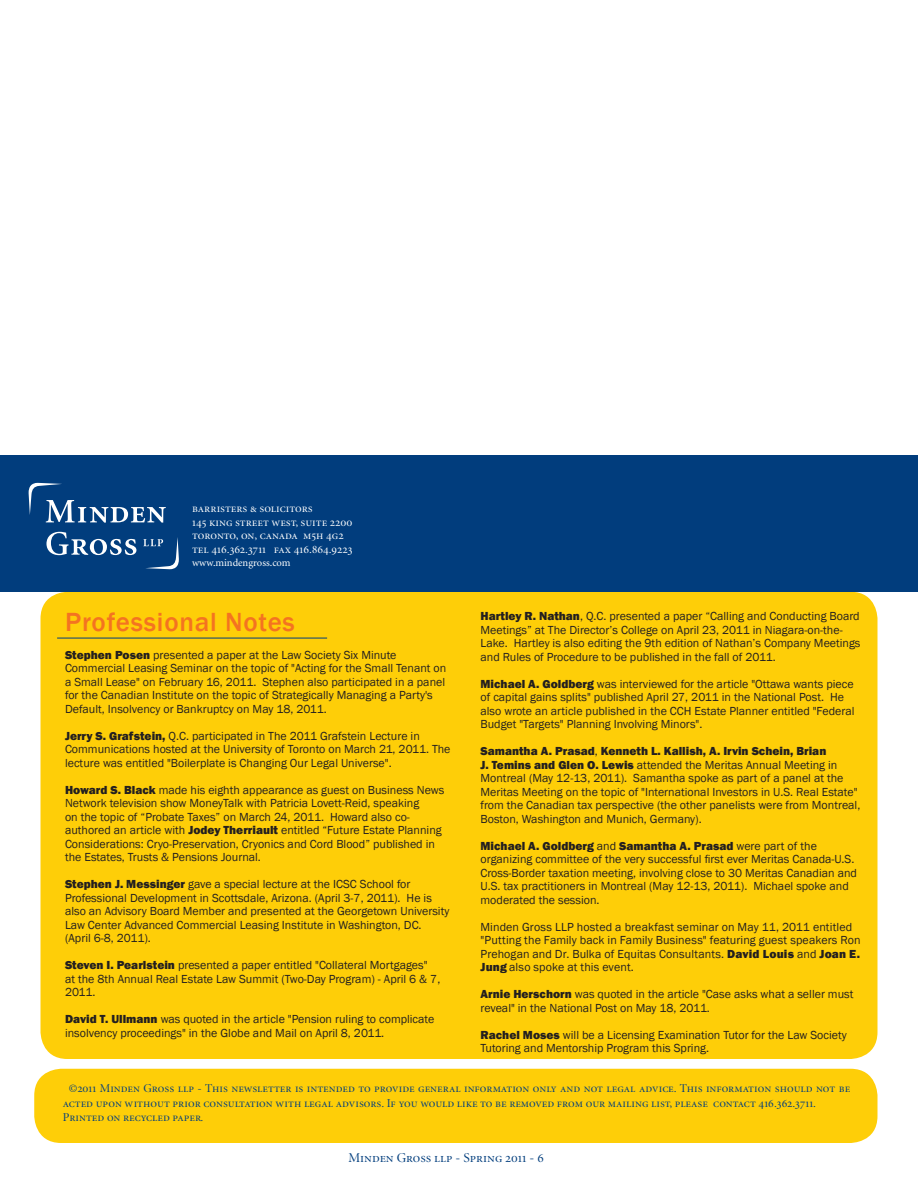
<style>
.page{position:relative;width:918px;height:1188px;background:#fff}
.page>*{position:absolute;margin:0;border:0;box-sizing:border-box;transform-origin:0 0}
.Heading_-_Notes{font:500 27px "Franklin Gothic";letter-spacing:.03em;color:#f47321}
.t1{font:13.5px "Minion Display Regular SC";color:#013d7d}
.Heading_-_Notes-2{font:12px/13.5px "Franklin Gothic";color:#231f20}
.t2{font:12px/14.4px "Minion Display Regular SC";color:#013d7d}
.t3{font:12px "Minion Display Regular SC";color:#fff}
.t4{font:10.5px "Minion";color:#fff}
.s1{font-weight:800}
</style>
<div class="page">
<div style="left:40px;top:592px;width:838px;height:467px;background:#fece08;border-radius:27px"></div>
<div style="left:0;top:455px;width:918px;height:137px;background:#013d7d"></div>
<hr style="left:57px;top:638px;width:270px;height:1px;background:#013d7d">
<div style="left:34px;top:1069px;width:843px;height:74px;background:#fece08;border-radius:27px"></div>
<svg style="left:46px;top:532px;width:90px;height:23px"></svg>
<svg style="left:143px;top:537px;width:36px;height:32px"></svg>
<svg style="left:29px;top:483px;width:137px;height:40px"></svg>
<p class="t3" style="left:192px;top:503px;width:122px">barristers &amp; solicitors</p>
<p class="t3" style="left:192px;top:516px;width:162px">145 king street west, suite 2200</p>
<p class="t3" style="left:192px;top:530px;width:153px">toronto, on, canada m5h 4g2</p>
<p class="t3" style="left:192px;top:543px;width:162px">tel 416.362.3711 fax 416.864.9223</p>
<p class="t4" style="left:192px;top:558px;width:100px">www.mindengross.com</p>
<p class="Heading_-_Notes" style="left:65px;top:605px;width:231px">Professional Notes</p>
<p class="Heading_-_Notes-2" style="left:65px;top:648px;width:383px"><span class="s1">Stephen Posen</span> presented a paper at the Law Society Six Minute Commercial Leasing Seminar on the topic of "Acting for the Small Tenant on a Small Lease" on February 16, 2011. Stephen also participated in a panel for the Canadian Institute on the topic of Strategically Managing a Party's Default, Insolvency or Bankruptcy on May 18, 2011.</p>
<p class="Heading_-_Notes-2" style="left:65px;top:729px;width:387px"><span class="s1">Jerry S. Grafstein,</span> Q.C. participated in The 2011 Grafstein Lecture in<br>Communications hosted at the University of Toronto on March 21, 2011. The lecture was entitled "Boilerplate is Changing Our Legal Universe".</p>
<p class="Heading_-_Notes-2" style="left:65px;top:783px;width:381px"><span class="s1">Howard S. Black</span> made his eighth appearance as guest on Business News Network television show MoneyTalk with Patricia Lovett-Reid, speaking<br>on the topic of “Probate Taxes” on March 24, 2011. Howard also co&shy;authored an article with <span class="s1">Jodey Therriault</span> entitled “Future Estate Planning Considerations: Cryo-Preservation, Cryonics and Cord Blood” published in the Estates, Trusts &amp; Pensions Journal.</p>
<p class="Heading_-_Notes-2" style="left:65px;top:878px;width:386px"><span class="s1">Stephen J. Messinger</span> gave a special lecture at the ICSC School for Professional Development in Scottsdale, Arizona. (April 3-7, 2011). He is also an Advisory Board Member and presented at the Georgetown University Law Center Advanced Commercial Leasing Institute in Washington, DC. (April 6-8, 2011).</p>
<p class="Heading_-_Notes-2" style="left:65px;top:959px;width:377px"><span class="s1">Steven I. Pearlstein</span> presented a paper entitled "Collateral Mortgages" at the 8th Annual Real Estate Law Summit (Two-Day Program) - April 6 &amp; 7,<br>2011.</p>
<p class="Heading_-_Notes-2" style="left:65px;top:1013px;width:371px"><span class="s1">David T. Ullmann</span> was quoted in the article "Pension ruling to complicate insolvency proceedings" in the Globe and Mail on April 8, 2011.</p>
<p class="Heading_-_Notes-2" style="left:481px;top:610px;width:381px"><span class="s1">Hartley R. Nathan</span>, Q.C. presented a paper “Calling and Conducting Board Meetings” at The Director’s College on April 23, 2011 in Niagara-on-the-Lake. Hartley is also editing the 9th edition of Nathan’s Company Meetings and Rules of Procedure to be published in the fall of 2011.</p>
<p class="Heading_-_Notes-2" style="left:481px;top:677px;width:375px"><span class="s1">Michael A. Goldberg</span> was interviewed for the article "Ottawa wants piece of capital gains splits" published April 27, 2011 in the National Post. He also wrote an article published in the CCH Estate Planner entitled "Federal Budget "Targets" Planning Involving Minors".</p>
<p class="Heading_-_Notes-2" style="left:481px;top:745px;width:381px"><span class="s1">Samantha A. Prasad</span>, <span class="s1">Kenneth L. Kallish, A. Irvin Schein, Brian<br>J. Temins and Glen O. Lewis</span> attended the Meritas Annual Meeting in Montreal (May 12-13, 2011). Samantha spoke as part of a panel at the Meritas Meeting on the topic of "International Investors in U.S. Real Estate" from the Canadian tax perspective (the other panelists were from Montreal, Boston, Washington and Munich, Germany).</p>
<p class="Heading_-_Notes-2" style="left:481px;top:839px;width:378px"><span class="s1">Michael A. Goldberg</span> and <span class="s1">Samantha A. Prasad</span> were part of the organizing committee of the very successful first ever Meritas Canada-U.S.<br>Cross-Border taxation meeting, involving close to 30 Meritas Canadian and U.S. tax practitioners in Montreal (May 12-13, 2011). Michael spoke and moderated the session.</p>
<p class="Heading_-_Notes-2" style="left:481px;top:920px;width:382px">Minden Gross LLP hosted a breakfast seminar on May 11, 2011 entitled "Putting the Family back in Family Business" featuring guest speakers Ron Prehogan and Dr. Bulka of Equitas Consultants. <span class="s1">David Louis</span> and <span class="s1">Joan E.<br>Jung</span> also spoke at this event.</p>
<p class="Heading_-_Notes-2" style="left:481px;top:988px;width:374px"><span class="s1">Arnie Herschorn</span> was quoted in the article "Case asks what a seller must reveal" in the National Post on May 18, 2011.</p>
<p class="Heading_-_Notes-2" style="left:481px;top:1028px;width:368px"><span class="s1">Rachel Moses</span> will be a Licensing Examination Tutor for the Law Society<br>Tutoring and Mentorship Program this Spring.</p>
<p class="t2" style="left:63px;top:1082px;width:789px;text-indent:6px">©2011 Minden Gross llp - This newsletter is intended to provide general information only and not legal advice. This information should not be acted upon without prior consultation with legal advisors. If you would like to be removed from our mailing list, please contact 416.362.3711.</p>
<p class="t2" style="left:63px;top:1110px;width:142px">Printed on recycled paper.</p>
<p class="t1" style="left:348px;top:1151px;width:197px">Minden Gross llp - Spring 2011 - 6</p>
</div>
